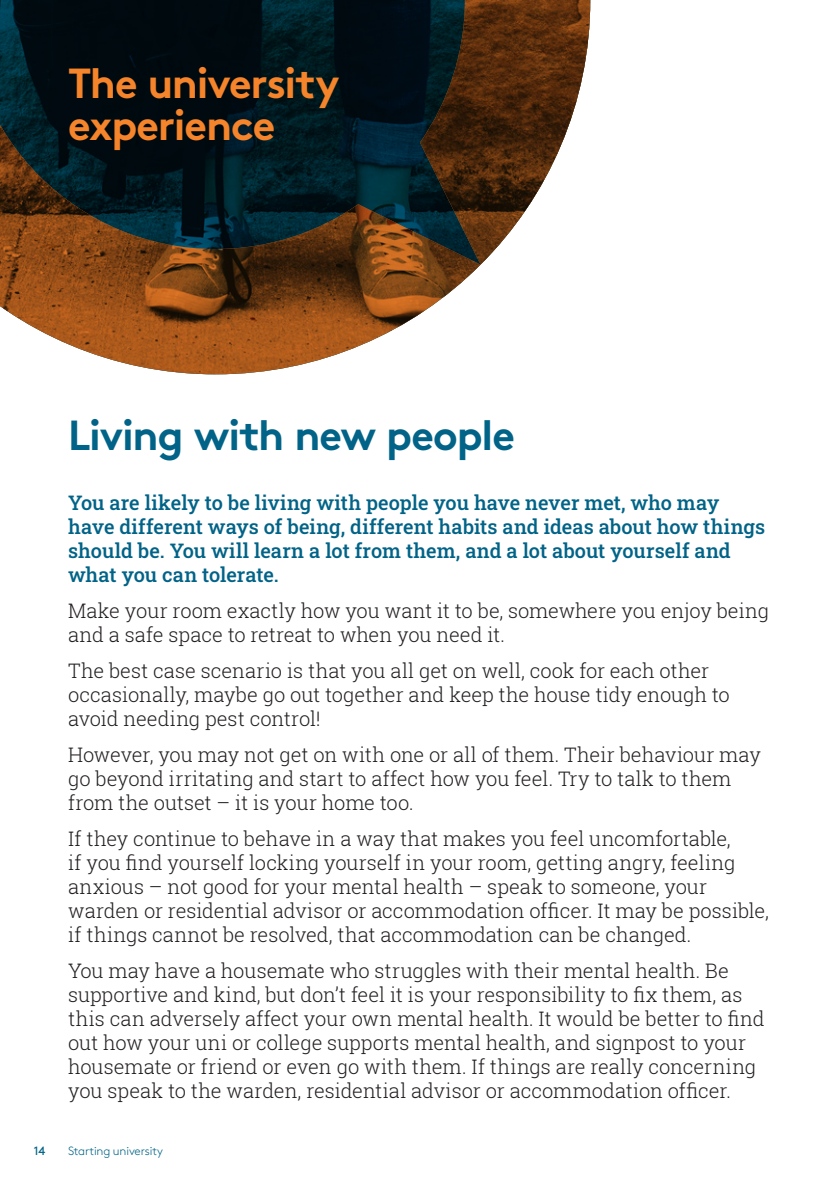
<style>
.page{position:relative;width:840px;height:1191px;background:#fff}
.page>*{position:absolute;margin:0;border:0;box-sizing:border-box;transform-origin:0 0}
.Heading_02_Orange{font:700 42px/42px "Brown";letter-spacing:-.025em;color:#f5842a}
.Support_Heading_01_T{font:700 42px "Brown";letter-spacing:-.025em;color:#006387}
.Bodycopy_Pos{font:300 20px/24px "Roboto Slab";color:#231f20}
.Intro_Bodycopy_Teal{font:500 20px/24px "Roboto Slab";color:#006387}
.t1{font:300 12px "Brown";letter-spacing:-.015em;color:#006387}
.t2{font:12px "Brown";color:#006387}
</style>
<div class="page">
<svg style="left:0;top:0;width:590px;height:374px"></svg>
<p class="Heading_02_Orange" style="left:68px;top:58px;width:273px">The university experience</p>
<p class="Support_Heading_01_T" style="left:68px;top:401px;width:448px">Living with new people</p>
<p class="Intro_Bodycopy_Teal" style="left:68px;top:490px;width:698px">You are likely to be living with people you have never met, who may have different ways of being, different habits and ideas about how things should be. You will learn a lot from them, and a lot about yourself and what you can tolerate.</p>
<p class="Bodycopy_Pos" style="left:68px;top:598px;width:702px">Make your room exactly how you want it to be, somewhere you enjoy being and a safe space to retreat to when you need it.</p>
<p class="Bodycopy_Pos" style="left:68px;top:658px;width:663px">The best case scenario is that you all get on well, cook for each other occasionally, maybe go out together and keep the house tidy enough to avoid needing pest control!</p>
<p class="Bodycopy_Pos" style="left:68px;top:742px;width:693px">However, you may not get on with one or all of them. Their behaviour may go beyond irritating and start to affect how you feel. Try to talk to them from the outset – it is your home too.</p>
<p class="Bodycopy_Pos" style="left:68px;top:826px;width:701px">If they continue to behave in a way that makes you feel uncomfortable,<br>if you find yourself locking yourself in your room, getting angry, feeling anxious – not good for your mental health – speak to someone, your warden or residential advisor or accommodation officer. It may be possible, if things cannot be resolved, that accommodation can be changed.</p>
<p class="Bodycopy_Pos" style="left:68px;top:958px;width:697px">You may have a housemate who struggles with their mental health. Be supportive and kind, but don’t feel it is your responsibility to fix them, as this can adversely affect your own mental health. It would be better to find out how your uni or college supports mental health, and signpost to your housemate or friend or even go with them. If things are really concerning you speak to the warden, residential advisor or accommodation officer.</p>
<p class="t2" style="left:34px;top:1141px;width:13px">14</p>
<p class="t1" style="left:68px;top:1141px;width:96px">Starting university</p>
</div>
